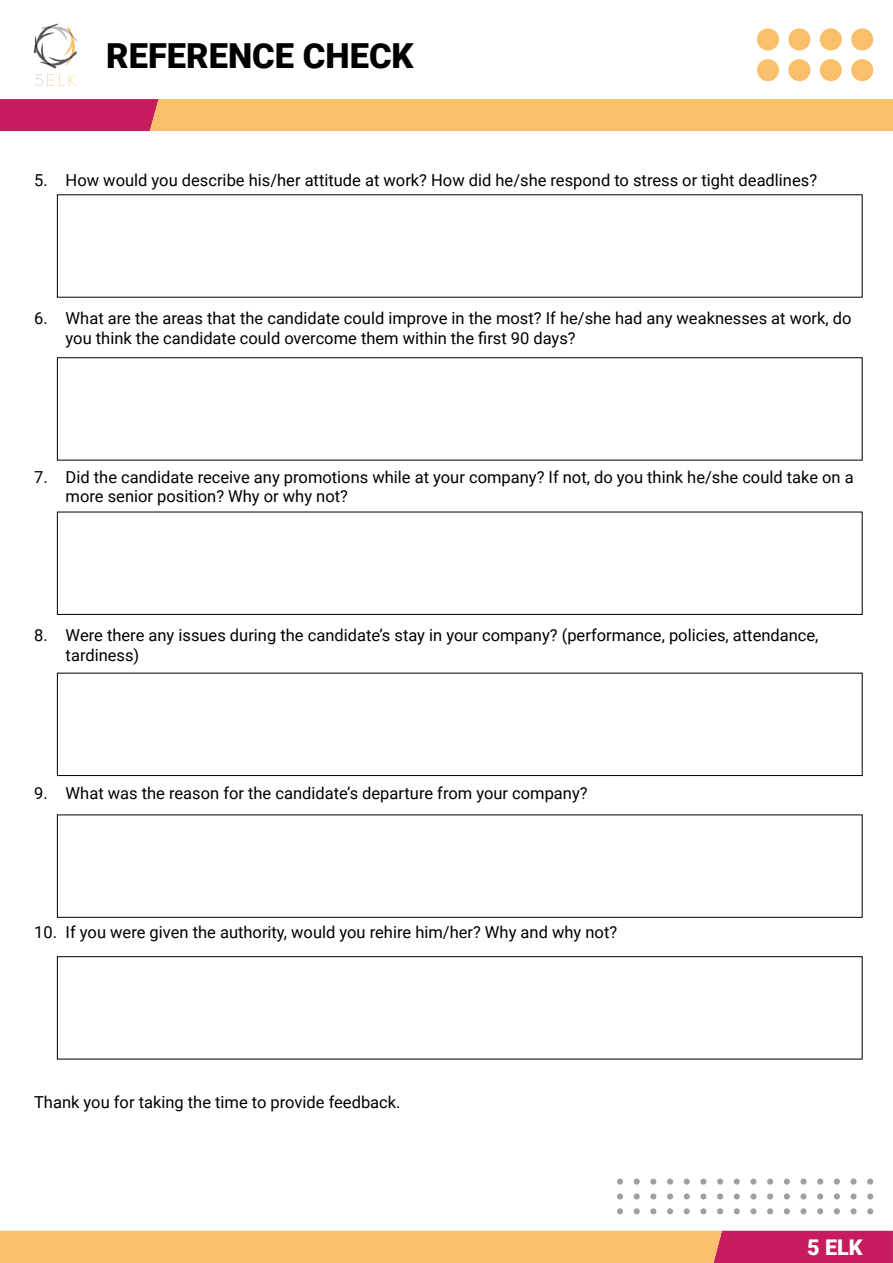
<style>
.page{position:relative;width:893px;height:1263px;background:#fff}
.page>*{position:absolute;margin:0;border:0;box-sizing:border-box;transform-origin:0 0}
.t1{font:900 34.5px "Roboto";color:#000}
.t2{font:900 21.6px "Roboto";color:#fff}
.t3{font:16.5px/19.8px "Roboto";color:#000}
</style>
<div class="page">
<svg style="left:617px;top:1178px;width:6px;height:6px"></svg>
<svg style="left:634px;top:1178px;width:6px;height:6px"></svg>
<svg style="left:650px;top:1178px;width:6px;height:6px"></svg>
<svg style="left:667px;top:1178px;width:6px;height:6px"></svg>
<svg style="left:684px;top:1178px;width:6px;height:6px"></svg>
<svg style="left:700px;top:1178px;width:6px;height:6px"></svg>
<svg style="left:717px;top:1178px;width:6px;height:6px"></svg>
<svg style="left:734px;top:1178px;width:6px;height:6px"></svg>
<svg style="left:750px;top:1178px;width:6px;height:6px"></svg>
<svg style="left:767px;top:1178px;width:6px;height:6px"></svg>
<svg style="left:784px;top:1178px;width:6px;height:6px"></svg>
<svg style="left:800px;top:1178px;width:6px;height:6px"></svg>
<svg style="left:817px;top:1178px;width:6px;height:6px"></svg>
<svg style="left:834px;top:1178px;width:6px;height:6px"></svg>
<div style="left:850px;top:1178px;width:7px;height:6px;background:#a19e9e;border-radius:50%"></div>
<svg style="left:867px;top:1178px;width:6px;height:6px"></svg>
<svg style="left:617px;top:1193px;width:6px;height:6px"></svg>
<svg style="left:634px;top:1193px;width:6px;height:6px"></svg>
<svg style="left:650px;top:1193px;width:6px;height:6px"></svg>
<svg style="left:667px;top:1193px;width:6px;height:6px"></svg>
<svg style="left:684px;top:1193px;width:6px;height:6px"></svg>
<svg style="left:700px;top:1193px;width:6px;height:6px"></svg>
<svg style="left:717px;top:1193px;width:6px;height:6px"></svg>
<svg style="left:734px;top:1193px;width:6px;height:6px"></svg>
<svg style="left:750px;top:1193px;width:6px;height:6px"></svg>
<svg style="left:767px;top:1193px;width:6px;height:6px"></svg>
<svg style="left:784px;top:1193px;width:6px;height:6px"></svg>
<svg style="left:800px;top:1193px;width:6px;height:6px"></svg>
<svg style="left:817px;top:1193px;width:6px;height:6px"></svg>
<svg style="left:834px;top:1193px;width:6px;height:6px"></svg>
<div style="left:850px;top:1193px;width:7px;height:6px;background:#a19e9e;border-radius:50%"></div>
<svg style="left:867px;top:1193px;width:6px;height:6px"></svg>
<svg style="left:617px;top:1208px;width:6px;height:6px"></svg>
<svg style="left:634px;top:1208px;width:6px;height:6px"></svg>
<svg style="left:650px;top:1208px;width:6px;height:6px"></svg>
<svg style="left:667px;top:1208px;width:6px;height:6px"></svg>
<svg style="left:684px;top:1208px;width:6px;height:6px"></svg>
<svg style="left:700px;top:1208px;width:6px;height:6px"></svg>
<svg style="left:717px;top:1208px;width:6px;height:6px"></svg>
<svg style="left:734px;top:1208px;width:6px;height:6px"></svg>
<svg style="left:750px;top:1208px;width:6px;height:6px"></svg>
<svg style="left:767px;top:1208px;width:6px;height:6px"></svg>
<svg style="left:784px;top:1208px;width:6px;height:6px"></svg>
<svg style="left:800px;top:1208px;width:6px;height:6px"></svg>
<svg style="left:817px;top:1208px;width:6px;height:6px"></svg>
<svg style="left:834px;top:1208px;width:6px;height:6px"></svg>
<div style="left:850px;top:1208px;width:7px;height:6px;background:#a19e9e;border-radius:50%"></div>
<svg style="left:867px;top:1208px;width:6px;height:6px"></svg>
<svg style="left:0;top:1231px;width:893px;height:32px;background:#ef9e68"></svg>
<div style="left:757px;top:28px;width:22px;height:22px;background:#fabf6b;border-radius:50%"></div>
<div style="left:788px;top:28px;width:22px;height:22px;background:#fabf6b;border-radius:50%"></div>
<div style="left:757px;top:59px;width:22px;height:22px;background:#fabf6b;border-radius:50%"></div>
<div style="left:788px;top:59px;width:22px;height:22px;background:#fabf6b;border-radius:50%"></div>
<div style="left:820px;top:28px;width:22px;height:22px;background:#fabf6b;border-radius:50%"></div>
<div style="left:851px;top:28px;width:22px;height:22px;background:#fabf6b;border-radius:50%"></div>
<div style="left:820px;top:59px;width:22px;height:22px;background:#fabf6b;border-radius:50%"></div>
<div style="left:851px;top:59px;width:22px;height:22px;background:#fabf6b;border-radius:50%"></div>
<svg style="left:0;top:99px;width:893px;height:32px;background:#f1a268"></svg>
<svg style="left:34px;top:24px;width:44px;height:44px"></svg>
<svg style="left:35px;top:74px;width:41px;height:12px"></svg>
<div style="left:57px;top:357px;width:806px;height:103px;border:1px solid #000"></div>
<div style="left:57px;top:512px;width:806px;height:103px;border:1px solid #000"></div>
<div style="left:57px;top:673px;width:806px;height:103px;border:1px solid #000"></div>
<div style="left:57px;top:814px;width:806px;height:104px;border:1px solid #000"></div>
<div style="left:57px;top:956px;width:806px;height:103px;border:1px solid #000"></div>
<h1 class="t1" style="left:106px;top:36px;width:309px">REFERENCE CHECK</h1>
<p class="t3" style="left:34px;top:171px;width:784px">5. How would you describe his/her attitude at work? How did he/she respond to stress or tight deadlines?</p>
<p class="t3" style="left:66px;top:310px;width:787px;text-indent:-31px">6. What are the areas that the candidate could improve in the most? If he/she had any weaknesses at work, do you think the candidate could overcome them within the first 90 days?</p>
<p class="t3" style="left:66px;top:468px;width:790px;text-indent:-31px">7. Did the candidate receive any promotions while at your company? If not, do you think he/she could take on a more senior position? Why or why not?</p>
<p class="t3" style="left:66px;top:626px;width:754px;text-indent:-31px">8. Were there any issues during the candidate’s stay in your company? (performance, policies, attendance, tardiness)</p>
<p class="t3" style="left:34px;top:783px;width:555px">9. What was the reason for the candidate’s departure from your company?</p>
<p class="t3" style="left:34px;top:923px;width:584px">10. If you were given the authority, would you rehire him/her? Why and why not?</p>
<p class="t3" style="left:34px;top:1093px;width:368px">Thank you for taking the time to provide feedback.</p>
<h2 class="t2" style="left:807px;top:1235px;width:57px">5 ELK</h2>
</div>
